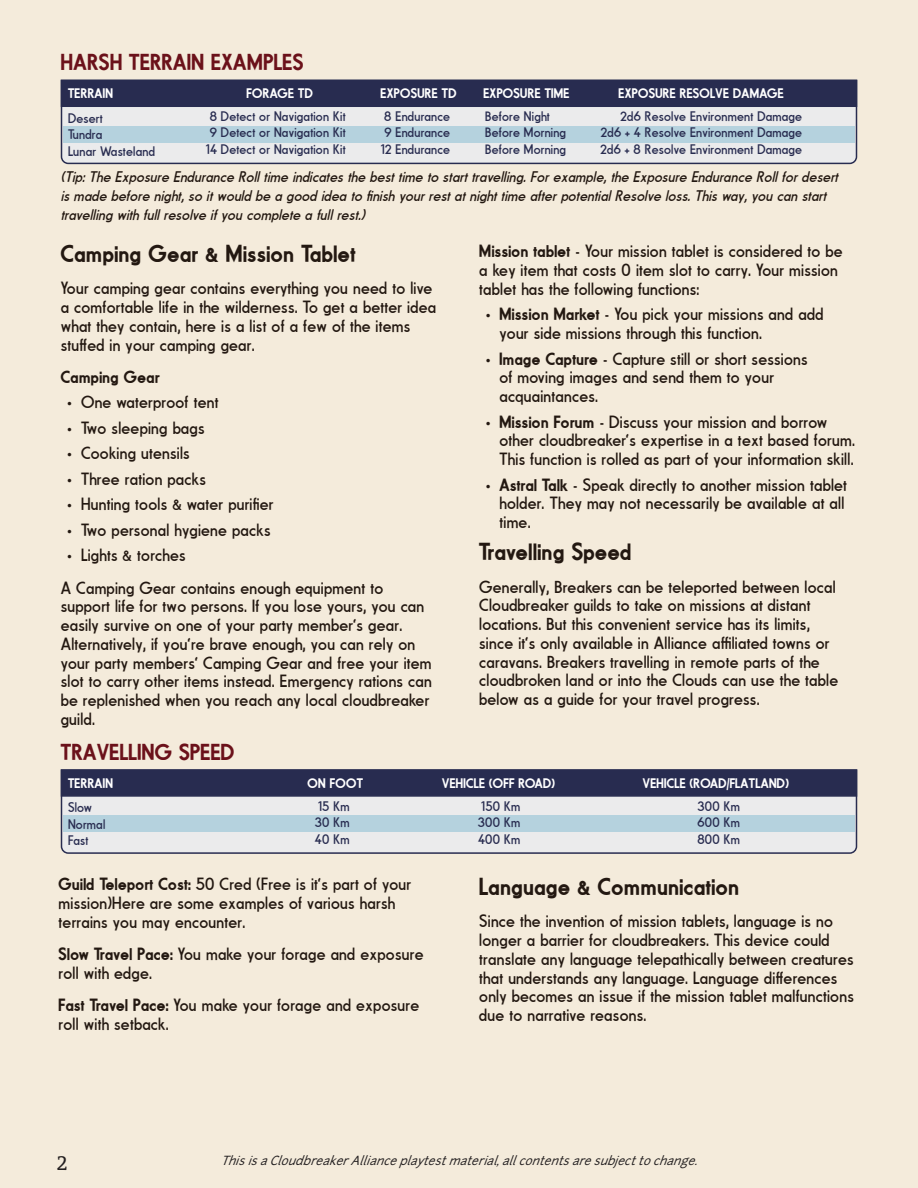
<style>
.page{position:relative;width:918px;height:1188px;background:#f4ebdb}
.page>*{position:absolute;margin:0;border:0;box-sizing:border-box;transform-origin:0 0}
.SUBTITLE{font:24px "Fundamental Brigade Schwer";letter-spacing:.015em;color:#231811}
.SUBTITLE-2{font:22.5px "Fundamental Brigade Schwer";letter-spacing:.015em;color:#6b111a}
.t1{font:21px "Andada";color:#231f20}
.SUBTITLE-3{font:17.25px/18.8px "Fundamental Brigade";letter-spacing:.015em;color:#231811}
.SUBTITLE-4{font:17.25px "Fundamental Brigade Schwer";letter-spacing:.015em;color:#231811}
.SUBTITLE-5{font:italic 15px/18.8px "Fundamental Brigade";color:#231811}
.SUBTITLE-6{font:13.5px "Fundamental Brigade";letter-spacing:.015em;color:#282c50}
.SUBTITLE-7{font:13.5px "Fundamental Brigade Schwer";letter-spacing:.015em;color:#fff}
.t2{font:italic 12px "Junction";color:#231f20}
.s1{font-family:"Fundamental Brigade Schwer"}
</style>
<div class="page">
<svg style="left:60px;top:79px;width:798px;height:86px;background:#dfe0e2"></svg>
<svg style="left:60px;top:769px;width:798px;height:85px;background:#e1e2e4"></svg>
<div style="left:61px;top:80px;width:796px;height:27px;background:#282c50"></div>
<div style="left:61px;top:769px;width:796px;height:28px;background:#282c50;border:2px solid #282c50"></div>
<div style="left:63px;top:126px;width:792px;height:16px;background:#b5d2de"></div>
<div style="left:63px;top:816px;width:792px;height:16px;background:#b5d2de"></div>
<p class="SUBTITLE-2" style="left:61px;top:49px;width:244px">HARSH TERRAIN EXAMPLES</p>
<p class="SUBTITLE-7" style="left:68px;top:85px;width:47px">TERRAIN</p>
<p class="SUBTITLE-7" style="left:247px;top:85px;width:68px">FORAGE TD</p>
<p class="SUBTITLE-7" style="left:381px;top:85px;width:77px">EXPOSURE TD</p>
<p class="SUBTITLE-7" style="left:483px;top:85px;width:88px">EXPOSURE TIME</p>
<p class="SUBTITLE-7" style="left:619px;top:85px;width:167px">EXPOSURE RESOLVE DAMAGE</p>
<p class="SUBTITLE-6" style="left:68px;top:110px;width:36px">Desert</p>
<p class="SUBTITLE-6" style="left:68px;top:126px;width:36px">Tundra</p>
<p class="SUBTITLE-6" style="left:68px;top:143px;width:88px">Lunar Wasteland</p>
<p class="SUBTITLE-6" style="left:210px;top:108px;width:137px">8 Detect or Navigation Kit</p>
<p class="SUBTITLE-6" style="left:210px;top:125px;width:137px">9 Detect or Navigation Kit</p>
<p class="SUBTITLE-6" style="left:206px;top:141px;width:141px">14 Detect or Navigation Kit</p>
<p class="SUBTITLE-6" style="left:384px;top:108px;width:67px">8 Endurance</p>
<p class="SUBTITLE-6" style="left:384px;top:125px;width:67px">9 Endurance</p>
<p class="SUBTITLE-6" style="left:381px;top:141px;width:71px">12 Endurance</p>
<p class="SUBTITLE-6" style="left:485px;top:108px;width:66px">Before Night</p>
<p class="SUBTITLE-6" style="left:485px;top:125px;width:82px">Before Morning</p>
<p class="SUBTITLE-6" style="left:485px;top:141px;width:82px">Before Morning</p>
<p class="SUBTITLE-6" style="left:620px;top:108px;width:183px">2d6 Resolve Environment Damage</p>
<p class="SUBTITLE-6" style="left:601px;top:125px;width:203px">2d6 + 4 Resolve Environment Damage</p>
<p class="SUBTITLE-6" style="left:600px;top:141px;width:203px">2d6 + 8 Resolve Environment Damage</p>
<p class="SUBTITLE-5" style="left:61px;top:167px;width:782px">(Tip:The Exposure Endurance Rolltime indicatesthe besttime to starttravelling.Forexample,the Exposure Endurance Rollfordesert ismade before night,so itwould be a good idea to finish yourrestatnighttime afterpotentialResolve loss.Thisway,you can start travelling with fullresolve ifyou complete a fullrest.)</p>
<p class="SUBTITLE" style="left:61px;top:239px;width:296px">Camping Gear &amp; Mission Tablet</p>
<p class="SUBTITLE-3" style="left:61px;top:279px;width:377px">Your camping gear contains everything you need to live a comfortable life in the wilderness. To get a better idea what they contain, here is a list of a few of the items stuffed in your camping gear.</p>
<p class="SUBTITLE-4" style="left:61px;top:367px;width:100px">Camping Gear</p>
<p class="SUBTITLE-3" style="left:68px;top:393px;width:152px">• One waterproof tent</p>
<p class="SUBTITLE-3" style="left:68px;top:419px;width:139px">• Two sleeping bags</p>
<p class="SUBTITLE-3" style="left:68px;top:444px;width:124px">• Cooking utensils</p>
<p class="SUBTITLE-3" style="left:68px;top:470px;width:140px">• Three ration packs</p>
<p class="SUBTITLE-3" style="left:68px;top:495px;width:207px">• Hunting tools &amp; water purifier</p>
<p class="SUBTITLE-3" style="left:68px;top:521px;width:204px">• Two personal hygiene packs</p>
<p class="SUBTITLE-3" style="left:68px;top:546px;width:120px">• Lights &amp; torches</p>
<p class="SUBTITLE-3" style="left:61px;top:578px;width:373px">A Camping Gear contains enough equipment to support life for two persons. If you lose yours, you can easily survive on one of your party member’s gear.<br>Alternatively, if you’re brave enough, you can rely on your party members’ Camping Gear and free your item slot to carry other items instead. Emergency rations can be replenished when you reach any local cloudbreaker guild.</p>
<p class="SUBTITLE-3" style="left:479px;top:242px;width:365px"><span class="s1">Mission tablet</span> - Your mission tablet is considered to be a key item that costs 0 item slot to carry. Your mission tablet has the following functions:</p>
<p class="SUBTITLE-3" style="left:500px;top:305px;width:325px;text-indent:-14px">• <span class="s1">Mission Market</span> - You pick your missions and add your side missions through this function.</p>
<p class="SUBTITLE-3" style="left:500px;top:349px;width:310px;text-indent:-14px">• <span class="s1">Image Capture</span> - Capture still or short sessions of moving images and send them to your acquaintances.</p>
<p class="SUBTITLE-3" style="left:500px;top:412px;width:357px;text-indent:-14px">• <span class="s1">Mission Forum</span> - Discuss your mission and borrow other cloudbreaker’s expertise in a text based forum.<br>This function is rolled as part of your information skill.</p>
<p class="SUBTITLE-3" style="left:500px;top:475px;width:349px;text-indent:-14px">• <span class="s1">Astral Talk</span> - Speak directly to another mission tablet holder. They may not necessarily be available at all time.</p>
<p class="SUBTITLE" style="left:479px;top:538px;width:154px">Travelling Speed</p>
<p class="SUBTITLE-3" style="left:479px;top:577px;width:360px">Generally, Breakers can be teleported between local Cloudbreaker guilds to take on missions at distant locations. But this convenient service has its limits, since it’s only available in Alliance affiliated towns or caravans. Breakers travelling in remote parts of the cloudbroken land or into the Clouds can use the table below as a guide for your travel progress.</p>
<p class="SUBTITLE-2" style="left:61px;top:738px;width:175px">TRAVELLING SPEED</p>
<p class="SUBTITLE-7" style="left:68px;top:775px;width:47px">TERRAIN</p>
<p class="SUBTITLE-7" style="left:308px;top:775px;width:57px">ON FOOT</p>
<p class="SUBTITLE-7" style="left:442px;top:775px;width:114px">VEHICLE (OFF ROAD)</p>
<p class="SUBTITLE-7" style="left:643px;top:775px;width:147px">VEHICLE (ROAD/FLATLAND)</p>
<p class="SUBTITLE-6" style="left:68px;top:799px;width:25px">Slow</p>
<p class="SUBTITLE-6" style="left:68px;top:816px;width:39px">Normal</p>
<p class="SUBTITLE-6" style="left:68px;top:832px;width:22px">Fast</p>
<p class="SUBTITLE-6" style="left:318px;top:798px;width:33px">15 Km</p>
<p class="SUBTITLE-6" style="left:315px;top:814px;width:36px">30 Km</p>
<p class="SUBTITLE-6" style="left:315px;top:831px;width:36px">40 Km</p>
<p class="SUBTITLE-3" style="left:59px;top:875px;width:354px"><span class="s1">Guild Teleport Cost:</span> 50 Cred (Free is it’s part of your mission)Here are some examples of various harsh terrains you may encounter.</p>
<p class="SUBTITLE-3" style="left:59px;top:945px;width:366px"><span class="s1">Slow Travel Pace:</span> You make your forage and exposure roll with edge.</p>
<p class="SUBTITLE-3" style="left:59px;top:996px;width:362px"><span class="s1">Fast Travel Pace:</span> You make your forage and exposure roll with setback.</p>
<p class="SUBTITLE-6" style="left:482px;top:798px;width:40px">150 Km</p>
<p class="SUBTITLE-6" style="left:478px;top:814px;width:44px">300 Km</p>
<p class="SUBTITLE-6" style="left:478px;top:831px;width:44px">400 Km</p>
<p class="SUBTITLE-6" style="left:698px;top:798px;width:44px">300 Km</p>
<p class="SUBTITLE-6" style="left:698px;top:814px;width:44px">600 Km</p>
<p class="SUBTITLE-6" style="left:697px;top:831px;width:44px">800 Km</p>
<p class="SUBTITLE" style="left:479px;top:872px;width:262px">Language &amp; Communication</p>
<p class="SUBTITLE-3" style="left:479px;top:912px;width:376px">Since the invention of mission tablets, language is no longer a barrier for cloudbreakers. This device could translate any language telepathically between creatures that understands any language. Language differences only becomes an issue if the mission tablet malfunctions due to narrative reasons.</p>
<p class="t1" style="left:57px;top:1150px;width:13px">2</p>
<p class="t2" style="left:221px;top:1153px;width:483px">ThisisaCloudbreakerAllianceplaytestmaterial,allcontentsaresubjecttochange.</p>
</div>
